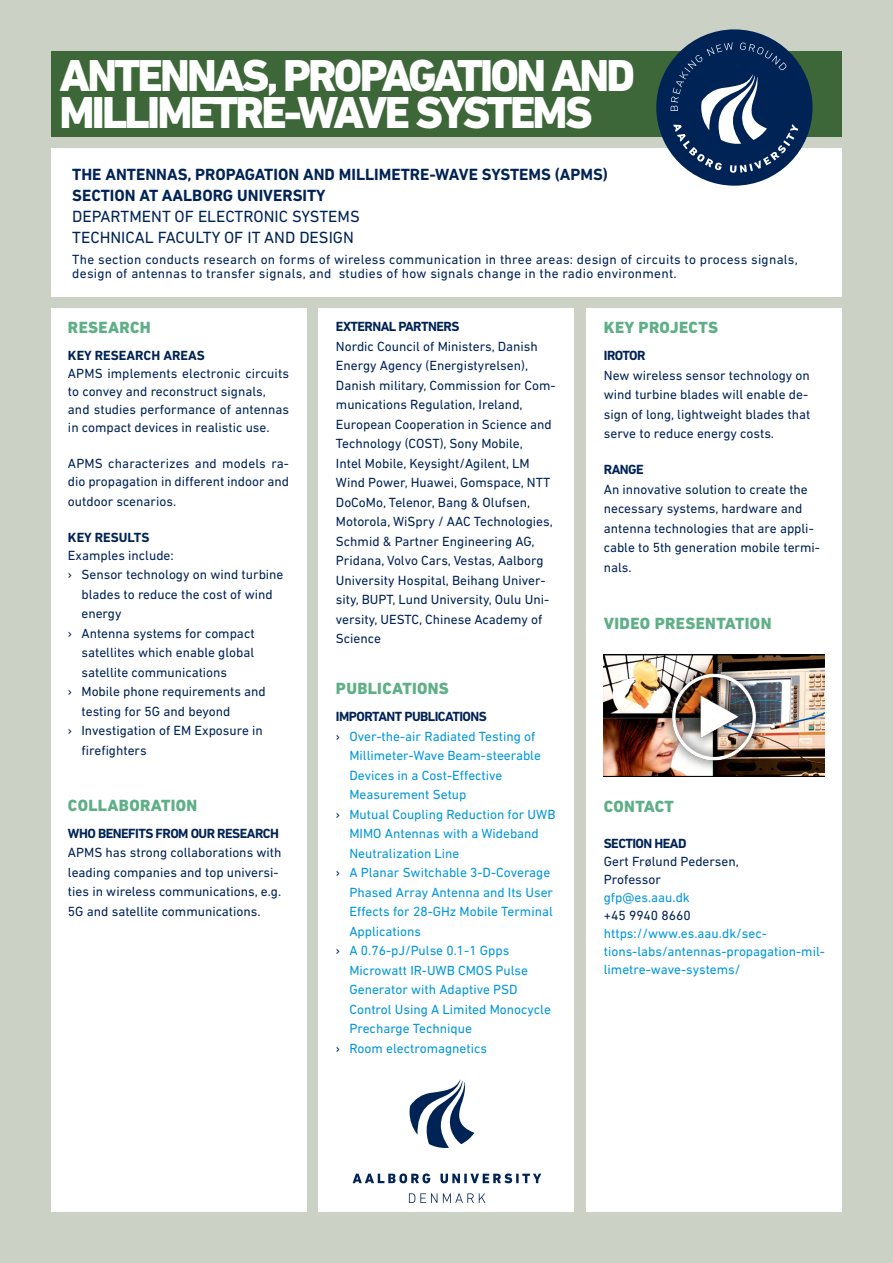
<style>
.page{position:relative;width:893px;height:1263px;background:#cbd1c4}
.page>*{position:absolute;margin:0;border:0;box-sizing:border-box;transform-origin:0 0}
.t1{font:800 45.45px "DIN Next LT Pro";letter-spacing:-.06em;color:#fff}
.t2{font:700 16.5px "DIN Next LT Pro";color:#002356}
.t3{font:800 16.5px "DIN Next LT Pro";letter-spacing:.02em;color:#5eaf87}
.t4{font:16.5px "DIN Next LT Pro";color:#002356}
.Brødtekst{font:13.5px/19.5px "DIN Next LT Pro";color:#002356}
.Brødtekst-2{font:13.5px/18px "DIN Next LT Pro";color:#0097dc}
.Brødtekst-3{font:13.5px/13.5px "DIN Next LT Pro";letter-spacing:.02em;color:#002356}
.Brødtekst-4{font:700 13.5px "DIN Next LT Pro";letter-spacing:-.04em;color:#002356}
.Brødtekst-5{font:700 13.5px "DIN Next LT Pro";color:#002356}
.s1{color:#002356}
</style>
<div class="page">
<div style="left:51px;top:308px;width:255px;height:904px;background:#fff"></div>
<div style="left:319px;top:308px;width:255px;height:904px;background:#fff"></div>
<div style="left:587px;top:308px;width:255px;height:904px;background:#fff"></div>
<div style="left:51px;top:51px;width:791px;height:85px;background:#3d6739"></div>
<div style="left:51px;top:148px;width:791px;height:148px;background:#fff"></div>
<img style="left:604px;top:655px;width:221px;height:122px">
<img style="left:654px;top:655px;width:121px;height:122px">
<div style="left:656px;top:29px;width:157px;height:157px;background:#002356;border-radius:50%"></div>
<svg style="left:671px;top:42px;width:127px;height:131px"></svg>
<svg style="left:353px;top:1173px;width:77px;height:10px"></svg>
<svg style="left:440px;top:1173px;width:101px;height:10px"></svg>
<svg style="left:409px;top:1193px;width:28px;height:10px"></svg>
<svg style="left:443px;top:1193px;width:42px;height:10px"></svg>
<svg style="left:410px;top:1079px;width:64px;height:69px"></svg>
<p class="t1" style="left:59px;top:48px;width:577px">ANTENNAS, PROPAGATION AND</p>
<p class="t1" style="left:59px;top:86px;width:535px">MILLIMETRE-WAVE SYSTEMS</p>
<p class="t2" style="left:72px;top:164px;width:537px">THE ANTENNAS, PROPAGATION AND MILLIMETRE-WAVE SYSTEMS (APMS)</p>
<p class="t2" style="left:72px;top:185px;width:255px">SECTION AT AALBORG UNIVERSITY</p>
<p class="t4" style="left:72px;top:206px;width:289px">DEPARTMENT OF ELECTRONIC SYSTEMS</p>
<p class="t4" style="left:72px;top:227px;width:283px">TECHNICAL FACULTY OF IT AND DESIGN</p>
<p class="Brødtekst-3" style="left:72px;top:253px;width:727px">The section conducts research on forms of wireless communication in three areas: design of circuits to process signals, design of antennas to transfer signals, and studies of how signals change in the radio environment.</p>
<p class="t3" style="left:68px;top:318px;width:84px">RESEARCH</p>
<p class="Brødtekst-5" style="left:68px;top:348px;width:138px">KEY RESEARCH AREAS</p>
<p class="Brødtekst" style="left:68px;top:365px;width:223px;line-height:18px">APMS implements electronic circuits to convey and reconstruct signals,</p>
<p class="Brødtekst" style="left:68px;top:401px;width:223px;line-height:18px">and studies performance of antennas in compact devices in realistic use.</p>
<p class="Brødtekst" style="left:68px;top:455px;width:223px;line-height:18px">APMS characterizes and models ra&shy;dio propagation in different indoor and</p>
<p class="Brødtekst" style="left:68px;top:491px;width:110px">outdoor scenarios.</p>
<p class="Brødtekst-5" style="left:68px;top:529px;width:83px">KEY RESULTS</p>
<p class="Brødtekst" style="left:68px;top:545px;width:107px">Examples include:</p>
<p class="Brødtekst" style="left:68px;top:565px;width:217px">› Sensor technology on wind turbine</p>
<p class="Brødtekst" style="left:81px;top:584px;width:193px">blades to reduce the cost of wind</p>
<p class="Brødtekst" style="left:81px;top:604px;width:42px">energy</p>
<p class="Brødtekst" style="left:68px;top:623px;width:188px">› Antenna systems for compact</p>
<p class="Brødtekst" style="left:81px;top:643px;width:174px">satellites which enable global</p>
<p class="Brødtekst" style="left:81px;top:662px;width:147px">satellite communications</p>
<p class="Brødtekst" style="left:68px;top:682px;width:199px">› Mobile phone requirements and</p>
<p class="Brødtekst" style="left:81px;top:701px;width:150px">testing for 5G and beyond</p>
<p class="Brødtekst" style="left:68px;top:721px;width:196px">› Investigation of EM Exposure in</p>
<p class="Brødtekst" style="left:81px;top:740px;width:67px">firefighters</p>
<p class="t3" style="left:68px;top:795px;width:131px">COLLABORATION</p>
<p class="Brødtekst-4" style="left:68px;top:825px;width:212px">WHO BENEFITS FROM OUR RESEARCH</p>
<p class="Brødtekst" style="left:68px;top:842px;width:215px">APMS has strong collaborations with leading companies and top universi&shy;ties in wireless communications, e.g.<br>5G and satellite communications.</p>
<p class="Brødtekst-4" style="left:336px;top:319px;width:125px">EXTERNAL PARTNERS</p>
<p class="Brødtekst" style="left:336px;top:336px;width:221px">Nordic Council of Ministers, Danish Energy Agency (Energistyrelsen), Danish military, Commission for Com&shy;munications Regulation, Ireland,</p>
<p class="Brødtekst" style="left:336px;top:414px;width:217px">European Cooperation in Science and<br>Technology (COST), Sony Mobile,</p>
<p class="Brødtekst" style="left:336px;top:453px;width:216px">Intel Mobile, Keysight/Agilent, LM<br>Wind Power, Huawei, Gomspace, NTT<br>DoCoMo, Telenor, Bang &amp; Olufsen,</p>
<p class="Brødtekst" style="left:336px;top:512px;width:218px">Motorola, WiSpry / AAC Technologies,</p>
<p class="Brødtekst" style="left:336px;top:531px;width:200px">Schmid &amp; Partner Engineering AG,</p>
<p class="Brødtekst" style="left:336px;top:551px;width:215px">Pridana, Volvo Cars, Vestas, Aalborg<br>University Hospital, Beihang Univer&shy;sity, BUPT, Lund University, Oulu Uni&shy;versity, UESTC, Chinese Academy of<br>Science</p>
<p class="t3" style="left:336px;top:679px;width:115px">PUBLICATIONS</p>
<p class="Brødtekst-4" style="left:336px;top:709px;width:152px">IMPORTANT PUBLICATIONS</p>
<p class="Brødtekst-2" style="left:336px;top:727px;width:201px"><span class="s1">›</span> Over-the-air Radiated Testing of</p>
<p class="Brødtekst-2" style="left:349px;top:746px;width:193px">Millimeter-Wave Beam-steerable</p>
<p class="Brødtekst-2" style="left:349px;top:766px;width:155px">Devices in a Cost-Effective</p>
<p class="Brødtekst-2" style="left:349px;top:785px;width:119px">Measurement Setup</p>
<p class="Brødtekst-2" style="left:336px;top:805px;width:221px"><span class="s1">›</span> Mutual Coupling Reduction for UWB</p>
<p class="Brødtekst-2" style="left:349px;top:824px;width:191px">MIMO Antennas with a Wideband</p>
<p class="Brødtekst-2" style="left:349px;top:844px;width:112px">Neutralization Line</p>
<p class="Brødtekst-2" style="left:336px;top:863px;width:216px"><span class="s1">›</span> A Planar Switchable 3-D-Coverage</p>
<p class="Brødtekst-2" style="left:349px;top:883px;width:205px">Phased Array Antenna and Its User</p>
<p class="Brødtekst-2" style="left:349px;top:902px;width:205px">Effects for 28-GHz Mobile Terminal</p>
<p class="Brødtekst-2" style="left:349px;top:922px;width:73px">Applications</p>
<p class="Brødtekst-2" style="left:336px;top:941px;width:175px"><span class="s1">›</span> A 0.76-pJ/Pulse 0.1-1 Gpps</p>
<p class="Brødtekst-2" style="left:349px;top:961px;width:180px">Microwatt IR-UWB CMOS Pulse</p>
<p class="Brødtekst-2" style="left:349px;top:980px;width:170px">Generator with Adaptive PSD</p>
<p class="Brødtekst-2" style="left:349px;top:1000px;width:203px">Control Using A Limited Monocycle</p>
<p class="Brødtekst-2" style="left:349px;top:1019px;width:124px">Precharge Technique</p>
<p class="Brødtekst-2" style="left:336px;top:1039px;width:153px"><span class="s1">›</span> Room electromagnetics</p>
<p class="t3" style="left:604px;top:318px;width:116px">KEY PROJECTS</p>
<p class="Brødtekst-4" style="left:604px;top:348px;width:43px">IROTOR</p>
<p class="Brødtekst" style="left:604px;top:365px;width:208px">New wireless sensor technology on wind turbine blades will enable de&shy;sign of long, lightweight blades that serve to reduce energy costs.</p>
<p class="Brødtekst-4" style="left:604px;top:462px;width:41px">RANGE</p>
<p class="Brødtekst" style="left:604px;top:479px;width:218px">An innovative solution to create the necessary systems, hardware and antenna technologies that are appli&shy;cable to 5th generation mobile termi&shy;nals.</p>
<p class="t3" style="left:604px;top:614px;width:169px">VIDEO PRESENTATION</p>
<p class="t3" style="left:604px;top:797px;width:72px">CONTACT</p>
<p class="Brødtekst-4" style="left:604px;top:835px;width:84px">SECTION HEAD</p>
<p class="Brødtekst" style="left:604px;top:851px;width:137px">Gert Frølund Pedersen,</p>
<p class="Brødtekst" style="left:604px;top:869px;width:59px">Professor</p>
<p class="Brødtekst-2" style="left:604px;top:888px;width:88px">gfp@es.aau.dk</p>
<p class="Brødtekst" style="left:604px;top:905px;width:88px">+45 9940 8660</p>
<p class="Brødtekst-2" style="left:604px;top:924px;width:223px">https://www.es.aau.dk/sec&shy;tions-labs/antennas-propagation-mil&shy;limetre-wave-systems/</p>
</div>
